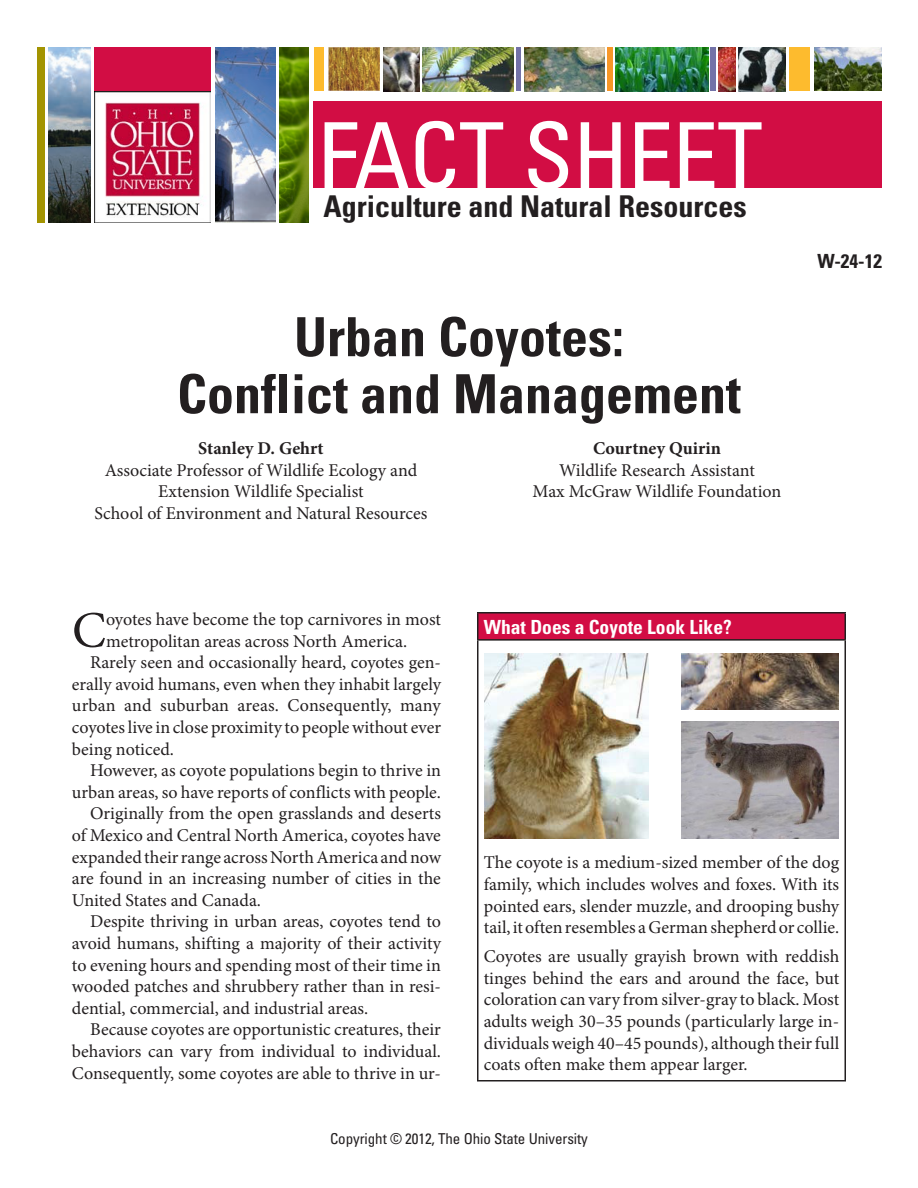
<style>
.page{position:relative;width:918px;height:1188px;background:#fff}
.page>*{position:absolute;margin:0;border:0;box-sizing:border-box;transform-origin:0 0}
.t1{font:condensed 91.35px "Univers";letter-spacing:-.01em;color:#fff}
.t2{font:700 condensed 54px/57px "Univers";color:#231f20;text-align:center}
.Body{font:51.3px "Minion Pro";color:#231f20}
.t3{font:700 condensed 30px "Univers";color:#231f20}
.t4{font:700 condensed 19.5px "Univers";color:#fff}
.t5{font:700 condensed 19.5px "Univers";color:#231f20}
.Body-2{font:18px/21.6px "Minion Pro";color:#231f20;text-align:justify}
.Author{font:18px/21.6px "Minion Pro";color:#231f20;text-align:center}
.Author-2{font:700 18px "Minion Pro";color:#231f20}
.Copyright_and_discla{font:condensed 15px "Univers";letter-spacing:-.005em;color:#231f20}
</style>
<div class="page">
<div style="left:94px;top:47px;width:117px;height:80px;background:#d20d44"></div>
<img style="left:94px;top:91px;width:117px;height:132px">
<div style="left:314px;top:101px;width:568px;height:86px;background:#d20d44"></div>
<img style="left:524px;top:47px;width:80px;height:44px">
<img style="left:719px;top:47px;width:17px;height:44px">
<img style="left:422px;top:47px;width:92px;height:44px">
<img style="left:616px;top:47px;width:93px;height:44px">
<hr style="left:517px;top:47px;width:4px;height:44px;background:#7372a8">
<div style="left:608px;top:47px;width:5px;height:44px;background:#f79727"></div>
<div style="left:710px;top:47px;width:6px;height:44px;background:#7372a8"></div>
<img style="left:383px;top:47px;width:36px;height:44px">
<img style="left:739px;top:47px;width:47px;height:44px">
<div style="left:789px;top:47px;width:21px;height:44px;background:#fdbb2e"></div>
<img style="left:48px;top:47px;width:43px;height:176px">
<img style="left:280px;top:47px;width:29px;height:176px">
<div style="left:37px;top:47px;width:7px;height:176px;background:#a39401"></div>
<img style="left:215px;top:47px;width:60px;height:176px">
<img style="left:328px;top:47px;width:52px;height:44px">
<div style="left:314px;top:47px;width:9px;height:44px;background:#fdbb2e"></div>
<img style="left:814px;top:47px;width:68px;height:44px">
<img style="left:484px;top:654px;width:164px;height:184px">
<div style="left:478px;top:613px;width:367px;height:27px;background:#d20d44"></div>
<hr style="left:477px;top:612px;width:369px;height:2px;background:#231f20">
<svg style="left:477px;top:614px;width:1px;height:25px"></svg>
<hr style="left:844px;top:614px;width:2px;height:25px;background:#231f20">
<hr style="left:477px;top:639px;width:369px;height:2px;background:#231f20">
<hr style="left:477px;top:641px;width:1px;height:439px;background:#231f20">
<hr style="left:844px;top:641px;width:2px;height:439px;background:#231f20">
<hr style="left:477px;top:1080px;width:369px;height:2px;background:#231f20">
<img style="left:682px;top:654px;width:157px;height:55px">
<img style="left:682px;top:721px;width:157px;height:117px">
<p class="t1" style="left:318px;top:98px;width:447px">FACT SHEET</p>
<p class="t3" style="left:323px;top:188px;width:425px">Agriculture and Natural Resources</p>
<h1 class="t2" style="left:177px;top:308px;width:566px">Urban Coyotes:<br>Conflict and Management</h1>
<p class="Author-2" style="left:198px;top:436px;width:127px">Stanley D. Gehrt</p>
<p class="Author" style="left:105px;top:459px;width:314px">Associate Professor of Wildlife Ecology and<br>Extension Wildlife Specialist</p>
<p class="Author" style="left:95px;top:502px;width:335px">School of Environment and Natural Resources</p>
<p class="Author-2" style="left:593px;top:436px;width:129px">Courtney Quirin</p>
<p class="Author" style="left:559px;top:459px;width:197px">Wildlife Research Assistant</p>
<p class="Author" style="left:533px;top:481px;width:250px">Max McGraw Wildlife Foundation</p>
<h3 class="t5" style="left:817px;top:249px;width:66px">W-24-12</h3>
<p class="Body" style="left:72px;top:596px;width:36px">C</p>
<p class="Body-2" style="left:106px;top:609px;width:336px">oyotes have become the top carnivores in most metropolitan areas across North America.</p>
<p class="Body-2" style="left:72px;top:652px;width:371px;text-indent:18px">Rarely seen and occasionally heard, coyotes gen&shy;erally avoid humans, even when they inhabit largely urban and suburban areas. Consequently, many coyotes live in close proximity to people without ever being noticed.</p>
<p class="Body-2" style="left:72px;top:760px;width:371px;text-align:right">However, as coyote populations begin to thrive in urban areas, so have reports of conflicts with people.</p>
<p class="Body-2" style="left:72px;top:803px;width:371px;text-indent:18px">Originally from the open grasslands and deserts of Mexico and Central North America, coyotes have expanded their range across North America and now are found in an increasing number of cities in the United States and Canada.</p>
<p class="Body-2" style="left:72px;top:911px;width:370px;text-indent:18px">Despite thriving in urban areas, coyotes tend to avoid humans, shifting a majority of their activity to evening hours and spending most of their time in wooded patches and shrubbery rather than in resi&shy;dential, commercial, and industrial areas.</p>
<p class="Body-2" style="left:72px;top:1019px;width:370px;text-indent:18px">Because coyotes are opportunistic creatures, their behaviors can vary from individual to individual.<br>Consequently, some coyotes are able to thrive in ur-</p>
<h3 class="t4" style="left:484px;top:615px;width:250px">What Does a Coyote Look Like?</h3>
<p class="Body-2" style="left:484px;top:852px;width:357px">The coyote is a medium-sized member of the dog family, which includes wolves and foxes. With its pointed ears, slender muzzle, and drooping bushy tail, it often resembles a German shepherd or collie.</p>
<p class="Body-2" style="left:484px;top:946px;width:357px">Coyotes are usually grayish brown with reddish tinges behind the ears and around the face, but coloration can vary from silver-gray to black. Most adults weigh 30–35 pounds (particularly large in&shy;dividuals weigh 40–45 pounds), although their full coats often make them appear larger.</p>
<p class="Copyright_and_discla" style="left:330px;top:1129px;width:259px">Copyright © 2012, The Ohio State University</p>
</div>
